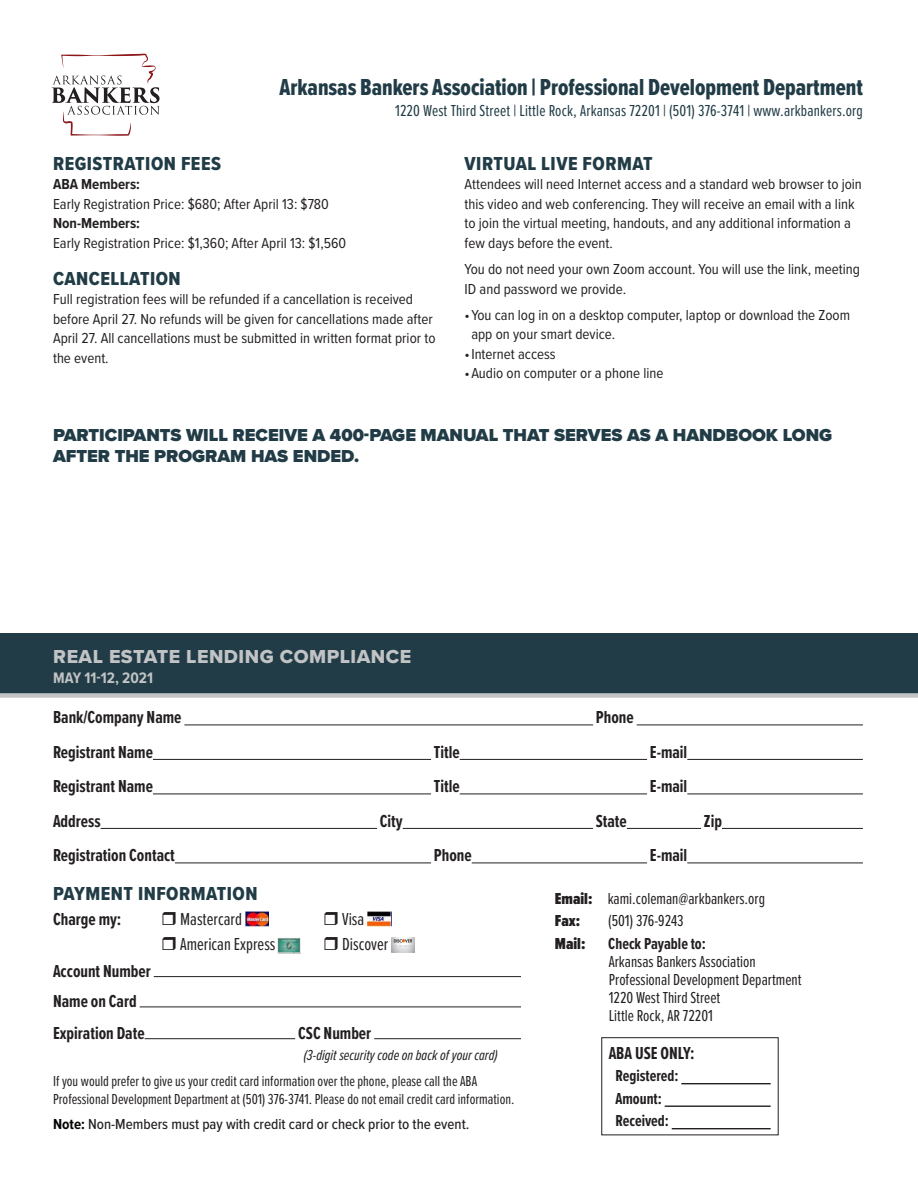
<style>
.page{position:relative;width:918px;height:1188px;background:#fff}
.page>*{position:absolute;margin:0;border:0;box-sizing:border-box;transform-origin:0 0}
.t1{font:24px "Proxima Nova Ex Cn Extrabld";color:#213c46}
.t2{font:19.5px "Proxima Nova Cond Extrabld";letter-spacing:.025em;color:#213c46}
.t3{font:19.5px "Proxima Nova Extrabld";letter-spacing:.025em;color:#c1c3c5}
.t4{font:700 18px "Proxima Nova Ex Cn";color:#231f20}
.t5{font:900 18px/21.6px "Proxima Nova";color:#213c46}
.t6{font:18px "Proxima Nova Ex Cn";color:#231f20}
.t7{font:16.5px/18px "Proxima Nova Ex Cn";color:#231f20}
.t8{font:16.5px "Proxima Nova Ex Cn";letter-spacing:.01em;color:#213c46}
.t9{font:700 16.5px/22.5px "Proxima Nova Ex Cn";color:#231f20}
.t10{font:900 16.5px "Proxima Nova Ex Cn";color:#231f20}
.t11{font:700 15.75px "Proxima Nova Cond";color:#c1c3c5}
.t12{font:15px/19.5px "Proxima Nova Cond";color:#231f20}
.t13{font:15px/18px "Proxima Nova Ex Cn";color:#231f20}
.t14{font:500 15px "Proxima Nova Cond";color:#231f20}
.t15{font:italic 15px "Proxima Nova Ex Cn";color:#231f20}
.t16{font:700 15px "Proxima Nova Cond";color:#231f20}
.s1{font-weight:900}
.s2{font-weight:700;color:#040503}
</style>
<div class="page">
<hr style="left:154px;top:976px;width:367px;height:1px;background:#231f20">
<hr style="left:140px;top:1007px;width:381px;height:1px;background:#231f20">
<hr style="left:145px;top:1038px;width:150px;height:1px;background:#231f20">
<hr style="left:374px;top:1038px;width:147px;height:1px;background:#231f20">
<img style="left:391px;top:938px;width:24px;height:15px">
<div style="left:0;top:633px;width:918px;height:60px;background:#213c46"></div>
<div style="left:0;top:693px;width:918px;height:5px;background:#c1c3c5"></div>
<hr style="left:184px;top:724px;width:409px;height:1px;background:#231f20">
<hr style="left:637px;top:724px;width:226px;height:1px;background:#231f20">
<hr style="left:153px;top:759px;width:278px;height:1px;background:#231f20">
<hr style="left:460px;top:759px;width:187px;height:1px;background:#231f20">
<hr style="left:687px;top:759px;width:176px;height:1px;background:#231f20">
<hr style="left:153px;top:793px;width:278px;height:1px;background:#231f20">
<hr style="left:460px;top:793px;width:187px;height:1px;background:#231f20">
<hr style="left:687px;top:793px;width:176px;height:1px;background:#231f20">
<hr style="left:101px;top:828px;width:276px;height:1px;background:#231f20">
<hr style="left:403px;top:828px;width:190px;height:1px;background:#231f20">
<hr style="left:627px;top:828px;width:74px;height:1px;background:#231f20">
<hr style="left:722px;top:828px;width:141px;height:1px;background:#231f20">
<hr style="left:175px;top:862px;width:256px;height:1px;background:#231f20">
<hr style="left:472px;top:862px;width:175px;height:1px;background:#231f20">
<hr style="left:687px;top:862px;width:176px;height:1px;background:#231f20">
<img style="left:246px;top:912px;width:23px;height:15px">
<img style="left:368px;top:912px;width:23px;height:15px">
<img style="left:278px;top:938px;width:23px;height:15px">
<hr style="left:681px;top:1083px;width:90px;height:1px;background:#231f20">
<hr style="left:665px;top:1106px;width:106px;height:1px;background:#231f20">
<hr style="left:672px;top:1128px;width:99px;height:1px;background:#231f20">
<svg style="left:52px;top:54px;width:108px;height:82px"></svg>
<p class="t1" style="left:280px;top:70px;width:585px">Arkansas Bankers Association | Professional Development Department</p>
<p class="t8" style="left:395px;top:99px;width:469px">1220 West Third Street | Little Rock, Arkansas 72201 | (501) 376-3741 | www.arkbankers.org</p>
<p class="t2" style="left:53px;top:149px;width:170px">REGISTRATION FEES</p>
<p class="t16" style="left:53px;top:173px;width:88px">ABA Members:</p>
<p class="t12" style="left:53px;top:194px;width:277px">Early Registration Price: $680; After April 13: $780</p>
<p class="t16" style="left:53px;top:212px;width:88px">Non-Members:</p>
<p class="t12" style="left:53px;top:233px;width:295px">Early Registration Price: $1,360; After April 13: $1,560</p>
<p class="t2" style="left:53px;top:264px;width:129px">CANCELLATION</p>
<p class="t12" style="left:53px;top:289px;width:384px">Full registration fees will be refunded if a cancellation is received before April 27. No refunds will be given for cancellations made after April 27. All cancellations must be submitted in written format prior to the event.</p>
<p class="t2" style="left:465px;top:149px;width:190px">VIRTUAL LIVE FORMAT</p>
<p class="t12" style="left:465px;top:174px;width:399px">Attendees will need Internet access and a standard web browser to join this video and web conferencing. They will receive an email with a link to join the virtual meeting, handouts, and any additional information a few days before the event.</p>
<p class="t12" style="left:465px;top:259px;width:397px">You do not need your own Zoom account. You will use the link, meeting<br>ID and password we provide.</p>
<p class="t12" style="left:471px;top:305px;width:380px;text-indent:-7px">•You can log in on a desktop computer, laptop or download the Zoom app on your smart device.</p>
<p class="t12" style="left:465px;top:344px;width:93px">•Internet access</p>
<p class="t12" style="left:465px;top:363px;width:200px">•Audio on computer or a phone line</p>
<p class="t5" style="left:53px;top:424px;width:781px">PARTICIPANTS WILL RECEIVE A 400-PAGE MANUAL THAT SERVES AS A HANDBOOK LONG<br>AFTER THE PROGRAM HAS ENDED.</p>
<p class="t3" style="left:53px;top:642px;width:359px">REAL ESTATE LENDING COMPLIANCE</p>
<p class="t11" style="left:53px;top:666px;width:101px">MAY 11-12, 2021</p>
<p class="t4" style="left:53px;top:704px;width:130px">Bank/Company Name</p>
<p class="t4" style="left:596px;top:704px;width:39px">Phone</p>
<p class="t4" style="left:53px;top:739px;width:101px">Registrant Name</p>
<p class="t4" style="left:434px;top:739px;width:27px">Title</p>
<p class="t4" style="left:650px;top:739px;width:39px">E-mail</p>
<p class="t4" style="left:53px;top:773px;width:101px">Registrant Name</p>
<p class="t4" style="left:434px;top:773px;width:27px">Title</p>
<p class="t4" style="left:650px;top:773px;width:39px">E-mail</p>
<p class="t4" style="left:53px;top:808px;width:49px">Address</p>
<p class="t4" style="left:380px;top:808px;width:24px">City</p>
<p class="t4" style="left:596px;top:808px;width:32px">State</p>
<p class="t4" style="left:704px;top:808px;width:20px">Zip</p>
<p class="t4" style="left:53px;top:842px;width:123px">Registration Contact</p>
<p class="t4" style="left:434px;top:842px;width:39px">Phone</p>
<p class="t4" style="left:650px;top:842px;width:39px">E-mail</p>
<p class="t7" style="left:555px;top:889px;width:212px"><span class="s1">Email:</span> kami.coleman@arkbankers.org</p>
<p class="t10" style="left:555px;top:909px;width:27px">Fax:</p>
<p class="t7" style="left:608px;top:911px;width:77px">(501) 376-9243</p>
<p class="t10" style="left:555px;top:931px;width:32px">Mail:</p>
<p class="t9" style="left:608px;top:932px;width:99px">Check Payable to:</p>
<p class="t7" style="left:609px;top:952px;width:149px">Arkansas Bankers Association</p>
<p class="t7" style="left:609px;top:970px;width:194px">Professional Development Department<br>1220 West Third Street<br>Little Rock, AR 72201</p>
<p class="t4" style="left:609px;top:1040px;width:87px">ABA USE ONLY:</p>
<p class="t9" style="left:615px;top:1064px;width:65px">Registered:</p>
<p class="t9" style="left:615px;top:1087px;width:55px">Amount:<br>Received:</p>
<p class="t2" style="left:53px;top:879px;width:206px">PAYMENT INFORMATION</p>
<p class="t4" style="left:53px;top:906px;width:70px">Charge my:</p>
<p class="t6" style="left:180px;top:906px;width:63px">Mastercard</p>
<p class="t6" style="left:342px;top:906px;width:24px">Visa</p>
<p class="t6" style="left:180px;top:931px;width:97px">American Express</p>
<p class="t6" style="left:342px;top:931px;width:48px">Discover</p>
<p class="t4" style="left:53px;top:958px;width:99px">Account Number</p>
<p class="t4" style="left:53px;top:988px;width:85px">Name on Card</p>
<p class="t4" style="left:53px;top:1020px;width:93px">Expiration Date</p>
<p class="t4" style="left:298px;top:1020px;width:75px">CSC Number</p>
<p class="t15" style="left:304px;top:1044px;width:195px">(3-digit security code on back of your card)</p>
<p class="t13" style="left:53px;top:1072px;width:463px">If you would prefer to give us your credit card information over the phone, please call the ABA<br>Professional Development Department at (501) 376-3741. Please do not email credit card information.</p>
<p class="t14" style="left:53px;top:1113px;width:418px"><span class="s2">Note:</span> Non-Members must pay with credit card or check prior to the event.</p>
</div>
